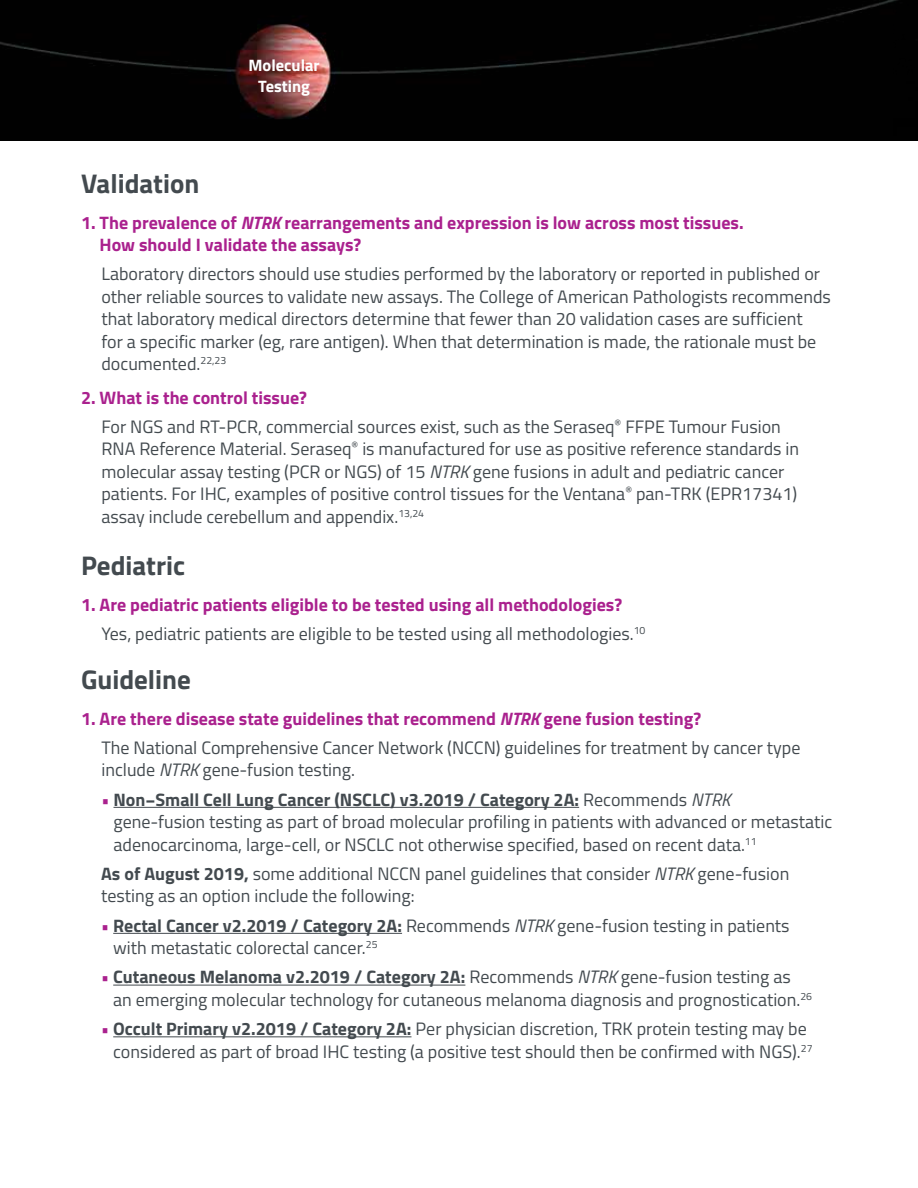
<style>
.page{position:relative;width:918px;height:1188px;background:#fff}
.page>*{position:absolute;margin:0;border:0;box-sizing:border-box;transform-origin:0 0}
.t1{font:700 27px "Titillium Web";color:#434a4f}
.t2{font:18px/22.5px "Titillium Web";color:#434a4f}
.t3{font:700 18px/22.5px "Titillium Web";color:#aa218e}
.t4{font:700 16.5px/21px "Titillium Web";color:#fff;text-align:center}
.s1{font-style:italic}
.s2{font-weight:700;color:#aa218e}
.s3{font-weight:700;font-style:italic;color:#aa218e}
.s4{font-weight:700}
</style>
<div class="page">
<hr style="left:114px;top:807px;width:465px;height:1px;background:#434a4f">
<hr style="left:113px;top:933px;width:289px;height:1px;background:#434a4f">
<hr style="left:113px;top:985px;width:352px;height:1px;background:#434a4f">
<hr style="left:113px;top:1037px;width:299px;height:1px;background:#434a4f">
<img style="left:0;top:0;width:778px;height:140px">
<div style="left:778px;top:0;width:140px;height:140px;background:#010101"></div>
<p class="t4" style="left:249px;top:54px;width:73px">Molecular<br>Testing</p>
<h1 class="t1" style="left:81px;top:163px;width:120px">Validation</h1>
<p class="t3" style="left:100px;top:210px;width:646px;text-indent:-19px">1. The prevalence of <span class="s1">NTRK</span> rearrangements and expression is low across most tissues.<br>How should I validate the assays?</p>
<p class="t2" style="left:101px;top:262px;width:731px">Laboratory directors should use studies performed by the laboratory or reported in published or other reliable sources to validate new assays. The College of American Pathologists recommends that laboratory medical directors determine that fewer than 20 validation cases are sufficient<br>for a specific marker (eg, rare antigen). When that determination is made, the rationale must be documented.<sup>22,23</sup></p>
<p class="t2" style="left:101px;top:382px;width:681px;line-height:29.2px;text-indent:-20px"><span class="s2">2. What is the control tissue?<br></span>For NGS and RT-PCR, commercial sources exist, such as the Seraseq<sup>®</sup> FFPE Tumour Fusion</p>
<p class="t2" style="left:101px;top:437px;width:699px">RNA Reference Material. Seraseq<sup>®</sup> is manufactured for use as positive reference standards in molecular assay testing (PCR or NGS) of 15 <span class="s1">NTRK</span> gene fusions in adult and pediatric cancer patients. For IHC, examples of positive control tissues for the Ventana<sup>®</sup> pan-TRK (EPR17341) assay include cerebellum and appendix.<sup>13,24</sup></p>
<h1 class="t1" style="left:81px;top:545px;width:106px">Pediatric</h1>
<p class="t2" style="left:101px;top:589px;width:546px;line-height:29.2px;text-indent:-20px"><span class="s2">1. Are pediatric patients eligible to be tested using all methodologies?<br></span>Yes, pediatric patients are eligible to be tested using all methodologies.<sup>10</sup></p>
<h1 class="t1" style="left:81px;top:659px;width:111px">Guideline</h1>
<p class="t2" style="left:101px;top:703px;width:701px;line-height:29.2px;text-indent:-20px"><span class="s2">1. Are there disease state guidelines that recommend</span> <span class="s3">NTRK</span> <span class="s2">gene fusion testing?<br></span>The National Comprehensive Cancer Network (NCCN) guidelines for treatment by cancer type</p>
<p class="t2" style="left:101px;top:758px;width:255px">include <span class="s1">NTRK</span> gene-fusion testing.</p>
<p class="t2" style="left:114px;top:787px;width:720px;text-indent:-12px"><span class="s2">•</span> <span class="s4">Non−Small Cell Lung Cancer (NSCLC) v3.2019 / Category 2A:</span> Recommends <span class="s1">NTRK<br></span>gene-fusion testing as part of broad molecular profiling in patients with advanced or metastatic adenocarcinoma, large-cell, or NSCLC not otherwise specified, based on recent data.<sup>11</sup></p>
<p class="t2" style="left:101px;top:861px;width:690px"><span class="s4">As of August 2019,</span> some additional NCCN panel guidelines that consider <span class="s1">NTRK</span> gene-fusion testing as an option include the following:</p>
<p class="t2" style="left:113px;top:913px;width:678px;text-indent:-12px"><span class="s2">•</span> <span class="s4">Rectal Cancer v2.2019 / Category 2A:</span> Recommends <span class="s1">NTRK</span> gene-fusion testing in patients with metastatic colorectal cancer.<sup>25</sup></p>
<p class="t2" style="left:113px;top:965px;width:700px;text-indent:-12px"><span class="s2">•</span> <span class="s4">Cutaneous Melanoma v2.2019 / Category 2A:</span> Recommends <span class="s1">NTRK</span> gene-fusion testing as an emerging molecular technology for cutaneous melanoma diagnosis and prognostication.<sup>26</sup></p>
<p class="t2" style="left:113px;top:1017px;width:701px;text-indent:-12px"><span class="s2">•</span> <span class="s4">Occult Primary v2.2019 / Category 2A:</span> Per physician discretion, TRK protein testing may be considered as part of broad IHC testing (a positive test should then be confirmed with NGS).<sup>27</sup></p>
</div>
